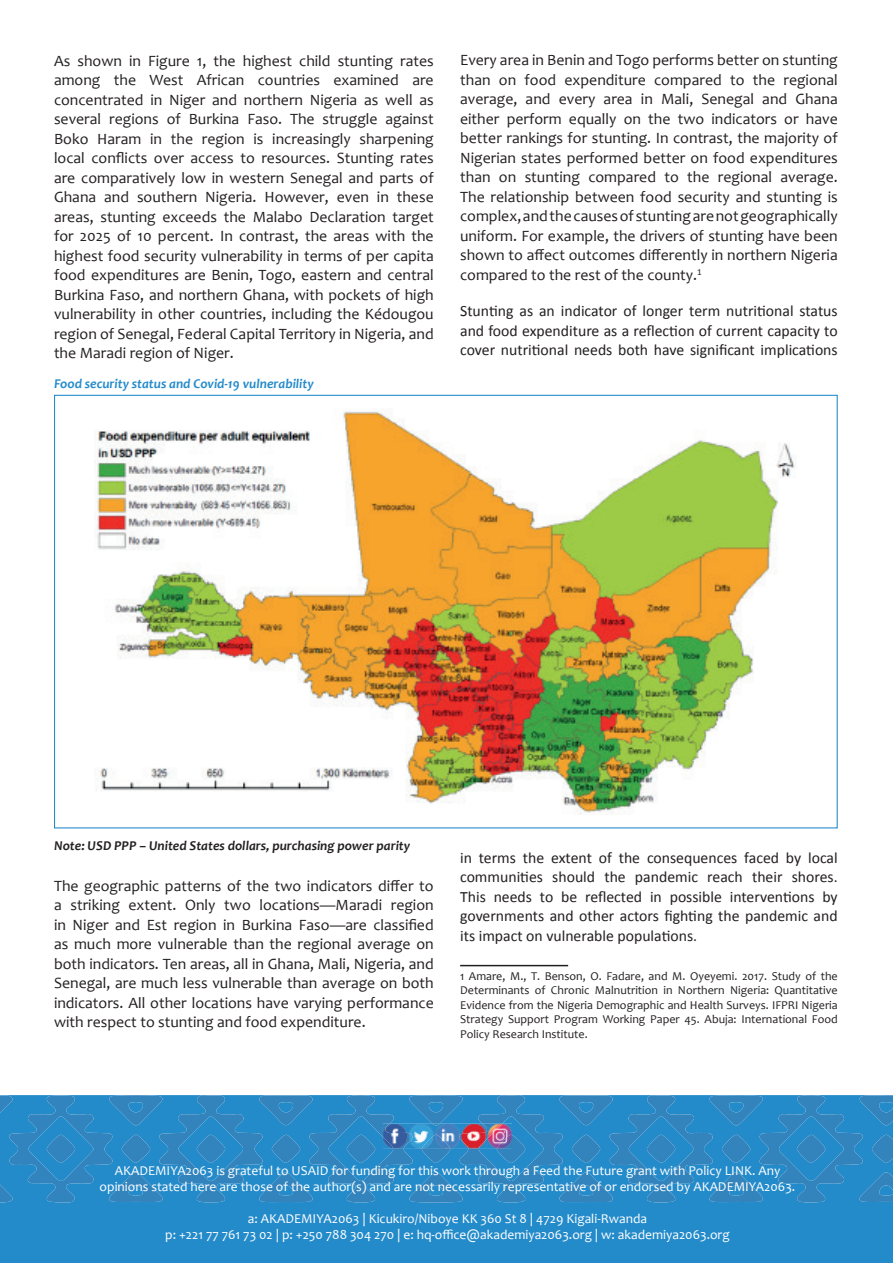
<style>
.page{position:relative;width:893px;height:1263px;background:#fff}
.page>*{position:absolute;margin:0;border:0;box-sizing:border-box;transform-origin:0 0}
.t1{font:15.75px/19.5px "Candara";color:#231f20;text-align:justify}
.t2{font:15.75px/19.5px "Calibri";color:#231f20;text-align:justify}
.t3{font:13.5px/16.2px "Candara";color:#fff;text-align:center}
.t4{font:italic 700 13.5px "Candara";color:#231f20}
.t5{font:italic 700 13.5px "Candara";color:#248bcb}
.t6{font:12px/14.4px "Candara";color:#231f20;text-align:justify}
</style>
<div class="page">
<div style="left:0;top:1203px;width:893px;height:60px;background:#248bcb"></div>
<svg style="left:0;top:1095px;width:893px;height:108px;background:#2d89c5"></svg>
<img style="left:479px;top:1124px;width:33px;height:25px">
<img style="left:497px;top:1135px;width:15px;height:14px">
<hr style="left:460px;top:965px;width:108px;height:1px;background:#231f20">
<img style="left:95px;top:409px;width:701px;height:406px">
<p class="t1" style="left:54px;top:51px;width:381px">As shown in Figure 1, the highest child stunting rates among the West African countries examined are concentrated in Niger and northern Nigeria as well as several regions of Burkina Faso. The struggle against Boko Haram in the region is increasingly sharpening local conflicts over access to resources. Stunting rates are comparatively low in western Senegal and parts of Ghana and southern Nigeria. However, even in these areas, stunting exceeds the Malabo Declaration target for 2025 of 10 percent. In contrast, the areas with the highest food security vulnerability in terms of per capita food expenditures are Benin, Togo, eastern and central Burkina Faso, and northern Ghana, with pockets of high vulnerability in other countries, including the Kédougou region of Senegal, Federal Capital Territory in Nigeria, and the Maradi region of Niger.</p>
<p class="t5" style="left:54px;top:375px;width:261px">Food security status and Covid-19 vulnerability</p>
<p class="t1" style="left:460px;top:50px;width:379px">Every area in Benin and Togo performs better on stunting than on food expenditure compared to the regional average, and every area in Mali, Senegal and Ghana either perform equally on the two indicators or have better rankings for stunting. In contrast, the majority of Nigerian states performed better on food expenditures than on stunting compared to the regional average.<br>The relationship between food security and stunting is complex, and the causes of stunting are not geographically uniform. For example, the drivers of stunting have been shown to affect outcomes differently in northern Nigeria compared to the rest of the county.<sup>1</sup></p>
<p class="t2" style="left:460px;top:301px;width:379px">Stunting as an indicator of longer term nutritional status and food expenditure as a reflection of current capacity to cover nutritional needs both have significant implications</p>
<p class="t4" style="left:54px;top:837px;width:358px">Note: USD PPP – United States dollars, purchasing power parity</p>
<p class="t1" style="left:54px;top:876px;width:381px">The geographic patterns of the two indicators differ to a striking extent. Only two locations—Maradi region in Niger and Est region in Burkina Faso—are classified as much more vulnerable than the regional average on both indicators. Ten areas, all in Ghana, Mali, Nigeria, and Senegal, are much less vulnerable than average on both indicators. All other locations have varying performance with respect to stunting and food expenditure.</p>
<p class="t2" style="left:460px;top:847px;width:379px">in terms the extent of the consequences faced by local communities should the pandemic reach their shores.<br>This needs to be reflected in possible interventions by governments and other actors fighting the pandemic and its impact on vulnerable populations.</p>
<p class="t6" style="left:460px;top:969px;width:379px">1 Amare, M., T. Benson, O. Fadare, and M. Oyeyemi. 2017. Study of the Determinants of Chronic Malnutrition in Northern Nigeria: Quantitative Evidence from the Nigeria Demographic and Health Surveys. IFPRI Nigeria Strategy Support Program Working Paper 45. Abuja: International Food Policy Research Institute.</p>
<p class="t3" style="left:100px;top:1162px;width:697px">AKADEMIYA2063 is grateful to USAID for funding for this work through a Feed the Future grant with Policy LINK. Any opinions stated here are those of the author(s) and are not necessarily representative of or endorsed by AKADEMIYA2063.</p>
<p class="t3" style="left:165px;top:1210px;width:566px">a: AKADEMIYA2063 | Kicukiro/Niboye KK 360 St 8 | 4729 Kigali-Rwanda<br>p: +221 77 761 73 02 | p: +250 788 304 270 | e: hq-office@akademiya2063.org | w: akademiya2063.org</p>
</div>
